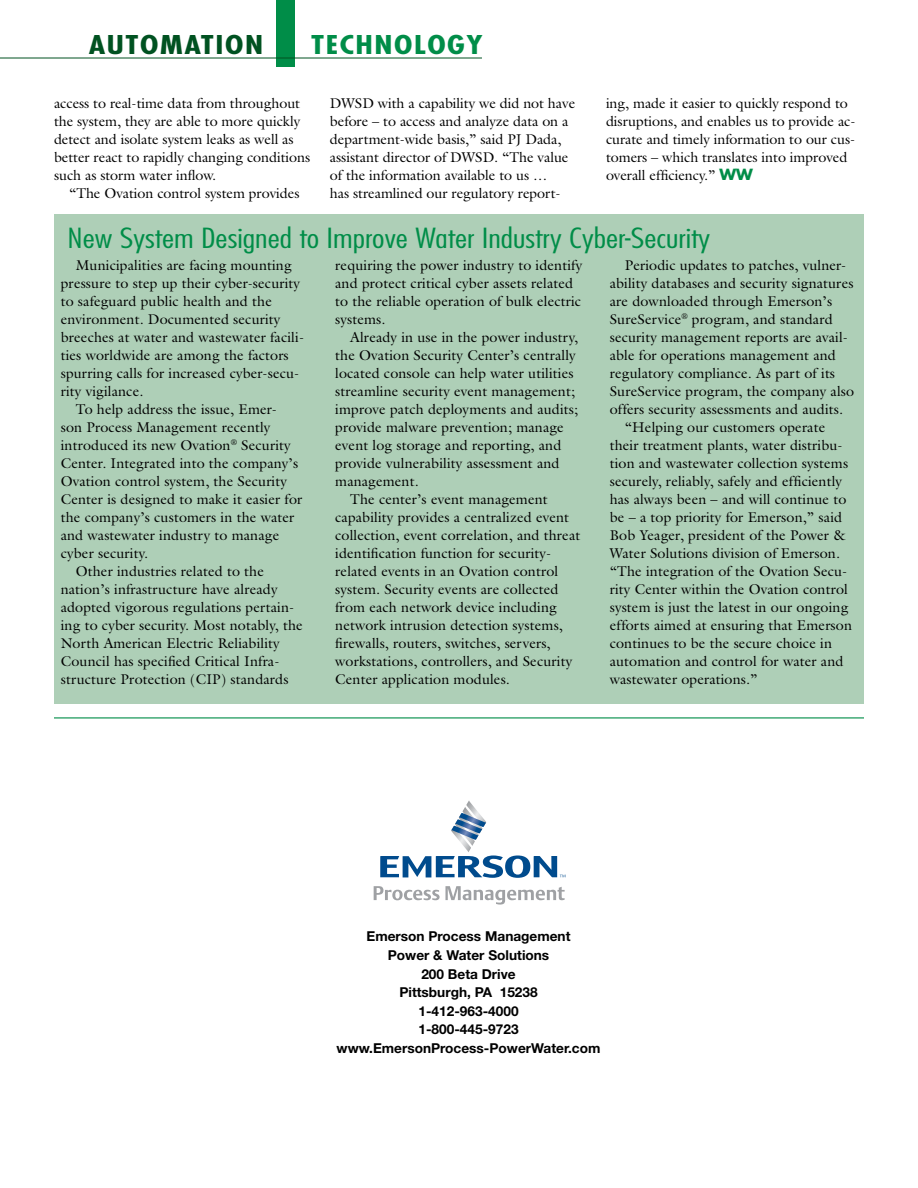
<style>
.page{position:relative;width:918px;height:1188px;background:#fff}
.page>*{position:absolute;margin:0;border:0;box-sizing:border-box;transform-origin:0 0}
.t1{font:300 condensed 27px "Futura Std";color:#008d48;scale:1.3 1}
.t2{font:700 condensed 25.2px "Futura Std";letter-spacing:.05em;color:#005221;scale:1.25 1}
.t3{font:700 condensed 25.2px "Futura Std";letter-spacing:.05em;color:#008d48;scale:1.25 1}
.t4{font:14.25px/18px "Galliard Std";letter-spacing:.01em;color:#000}
.t5{font:700 13.65px/18.5px "Helvetica Neue LT Std";color:#000;text-align:center}
.s1{font-family:"Futura Std";font-weight:700;font-size:15px;color:#008d48}
</style>
<div class="page">
<div style="left:54px;top:215px;width:810px;height:489px;background:#aecfb7"></div>
<svg style="left:380px;top:800px;width:185px;height:78px"></svg>
<svg style="left:374px;top:886px;width:191px;height:19px"></svg>
<div style="left:276px;top:0;width:18px;height:67px;background:#008d48"></div>
<hr style="left:0;top:58px;width:482px;height:1px;background:#005221">
<hr style="left:54px;top:717px;width:810px;height:1px;background:#008d48">
<h2 class="t2" style="left:89px;top:29px;width:141px">AUTOMATION</h2>
<h2 class="t3" style="left:311px;top:29px;width:139px">TECHNOLOGY</h2>
<p class="t4" style="left:54px;top:94px;width:258px">access to real-time data from throughout the system, they are able to more quickly detect and isolate system leaks as well as better react to rapidly changing conditions such as storm water inflow.</p>
<p class="t4" style="left:69px;top:184px;width:232px">“The Ovation control system provides</p>
<p class="t4" style="left:330px;top:94px;width:247px">DWSD with a capability we did not have before – to access and analyze data on a department-wide basis,” said PJ Dada, assistant director of DWSD. “The value of the information available to us …<br>has streamlined our regulatory report-</p>
<p class="t4" style="left:606px;top:94px;width:251px">ing, made it easier to quickly respond to disruptions, and enables us to provide ac&shy;curate and timely information to our cus&shy;tomers – which translates into improved overall efficiency.” <span class="s1">WW</span></p>
<h1 class="t1" style="left:68px;top:222px;width:496px">New System Designed to Improve Water Industry Cyber-Security</h1>
<p class="t4" style="left:76px;top:256px;width:218px">Municipalities are facing mounting</p>
<p class="t4" style="left:61px;top:274px;width:241px">pressure to step up their cyber-security</p>
<p class="t4" style="left:61px;top:292px;width:213px">to safeguard public health and the</p>
<p class="t4" style="left:61px;top:310px;width:221px">environment. Documented security</p>
<p class="t4" style="left:61px;top:328px;width:245px">breeches at water and wastewater facili-</p>
<p class="t4" style="left:61px;top:346px;width:230px">ties worldwide are among the factors</p>
<p class="t4" style="left:61px;top:364px;width:240px">spurring calls for increased cyber-secu-</p>
<p class="t4" style="left:61px;top:382px;width:84px">rity vigilance.</p>
<p class="t4" style="left:76px;top:400px;width:203px">To help address the issue, Emer-</p>
<p class="t4" style="left:61px;top:418px;width:211px">son Process Management recently</p>
<p class="t4" style="left:61px;top:436px;width:231px">introduced its new Ovation<sup>®</sup> Security</p>
<p class="t4" style="left:61px;top:454px;width:239px">Center. Integrated into the company’s</p>
<p class="t4" style="left:61px;top:472px;width:228px">Ovation control system, the Security</p>
<p class="t4" style="left:61px;top:490px;width:243px">Center is designed to make it easier for</p>
<p class="t4" style="left:61px;top:508px;width:235px">the company’s customers in the water</p>
<p class="t4" style="left:61px;top:526px;width:220px">and wastewater industry to manage</p>
<p class="t4" style="left:61px;top:544px;width:89px">cyber security.</p>
<p class="t4" style="left:76px;top:562px;width:190px">Other industries related to the</p>
<p class="t4" style="left:61px;top:580px;width:218px">nation’s infrastructure have already</p>
<p class="t4" style="left:61px;top:598px;width:235px">adopted vigorous regulations pertain-</p>
<p class="t4" style="left:61px;top:616px;width:244px">ing to cyber security. Most notably, the</p>
<p class="t4" style="left:61px;top:634px;width:221px">North American Electric Reliability</p>
<p class="t4" style="left:61px;top:652px;width:220px">Council has specified Critical Infra-</p>
<p class="t4" style="left:61px;top:670px;width:229px">structure Protection (CIP) standards</p>
<p class="t4" style="left:335px;top:256px;width:248px">requiring the power industry to identify and protect critical cyber assets related to the reliable operation of bulk electric systems.</p>
<p class="t4" style="left:350px;top:328px;width:229px">Already in use in the power industry,</p>
<p class="t4" style="left:335px;top:346px;width:242px">the Ovation Security Center’s centrally</p>
<p class="t4" style="left:335px;top:364px;width:240px">located console can help water utilities</p>
<p class="t4" style="left:335px;top:382px;width:241px">streamline security event management;</p>
<p class="t4" style="left:335px;top:400px;width:244px">improve patch deployments and audits;</p>
<p class="t4" style="left:335px;top:418px;width:230px">provide malware prevention; manage</p>
<p class="t4" style="left:335px;top:436px;width:228px">event log storage and reporting, and</p>
<p class="t4" style="left:335px;top:454px;width:226px">provide vulnerability assessment and</p>
<p class="t4" style="left:335px;top:472px;width:85px">management.</p>
<p class="t4" style="left:350px;top:490px;width:199px">The center’s event management</p>
<p class="t4" style="left:335px;top:508px;width:235px">capability provides a centralized event</p>
<p class="t4" style="left:335px;top:526px;width:247px">collection, event correlation, and threat</p>
<p class="t4" style="left:335px;top:544px;width:218px">identification function for security-</p>
<p class="t4" style="left:335px;top:562px;width:225px">related events in an Ovation control</p>
<p class="t4" style="left:335px;top:580px;width:225px">system. Security events are collected</p>
<p class="t4" style="left:335px;top:598px;width:223px">from each network device including</p>
<p class="t4" style="left:335px;top:616px;width:229px">network intrusion detection systems,</p>
<p class="t4" style="left:335px;top:634px;width:217px">firewalls, routers, switches, servers,</p>
<p class="t4" style="left:335px;top:652px;width:238px">workstations, controllers, and Security</p>
<p class="t4" style="left:335px;top:670px;width:176px">Center application modules.</p>
<p class="t4" style="left:625px;top:256px;width:223px">Periodic updates to patches, vulner-</p>
<p class="t4" style="left:610px;top:274px;width:245px">ability databases and security signatures</p>
<p class="t4" style="left:610px;top:292px;width:224px">are downloaded through Emerson’s</p>
<p class="t4" style="left:610px;top:310px;width:225px">SureService<sup>®</sup> program, and standard</p>
<p class="t4" style="left:610px;top:328px;width:240px">security management reports are avail-</p>
<p class="t4" style="left:610px;top:346px;width:228px">able for operations management and</p>
<p class="t4" style="left:610px;top:364px;width:227px">regulatory compliance. As part of its</p>
<p class="t4" style="left:610px;top:382px;width:246px">SureService program, the company also</p>
<p class="t4" style="left:610px;top:400px;width:235px">offers security assessments and audits.</p>
<p class="t4" style="left:625px;top:418px;width:202px">“Helping our customers operate</p>
<p class="t4" style="left:610px;top:436px;width:234px">their treatment plants, water distribu-</p>
<p class="t4" style="left:610px;top:454px;width:240px">tion and wastewater collection systems</p>
<p class="t4" style="left:610px;top:472px;width:234px">securely, reliably, safely and efficiently</p>
<p class="t4" style="left:610px;top:490px;width:238px">has always been – and will continue to</p>
<p class="t4" style="left:610px;top:508px;width:234px">be – a top priority for Emerson,” said</p>
<p class="t4" style="left:610px;top:526px;width:237px">Bob Yeager, president of the Power &amp;</p>
<p class="t4" style="left:610px;top:544px;width:232px">Water Solutions division of Emerson.</p>
<p class="t4" style="left:610px;top:562px;width:239px">“The integration of the Ovation Secu-</p>
<p class="t4" style="left:610px;top:580px;width:240px">rity Center within the Ovation control</p>
<p class="t4" style="left:610px;top:598px;width:240px">system is just the latest in our ongoing</p>
<p class="t4" style="left:610px;top:616px;width:244px">efforts aimed at ensuring that Emerson</p>
<p class="t4" style="left:610px;top:634px;width:224px">continues to be the secure choice in</p>
<p class="t4" style="left:610px;top:652px;width:235px">automation and control for water and</p>
<p class="t4" style="left:610px;top:670px;width:149px">wastewater operations.”</p>
<p class="t5" style="left:337px;top:927px;width:265px">Emerson Process Management<br>Power &amp; Water Solutions<br>200 Beta Drive<br>Pittsburgh, PA 15238<br>1-412-963-4000<br>1-800-445-9723 www.EmersonProcess-PowerWater.com</p>
</div>
